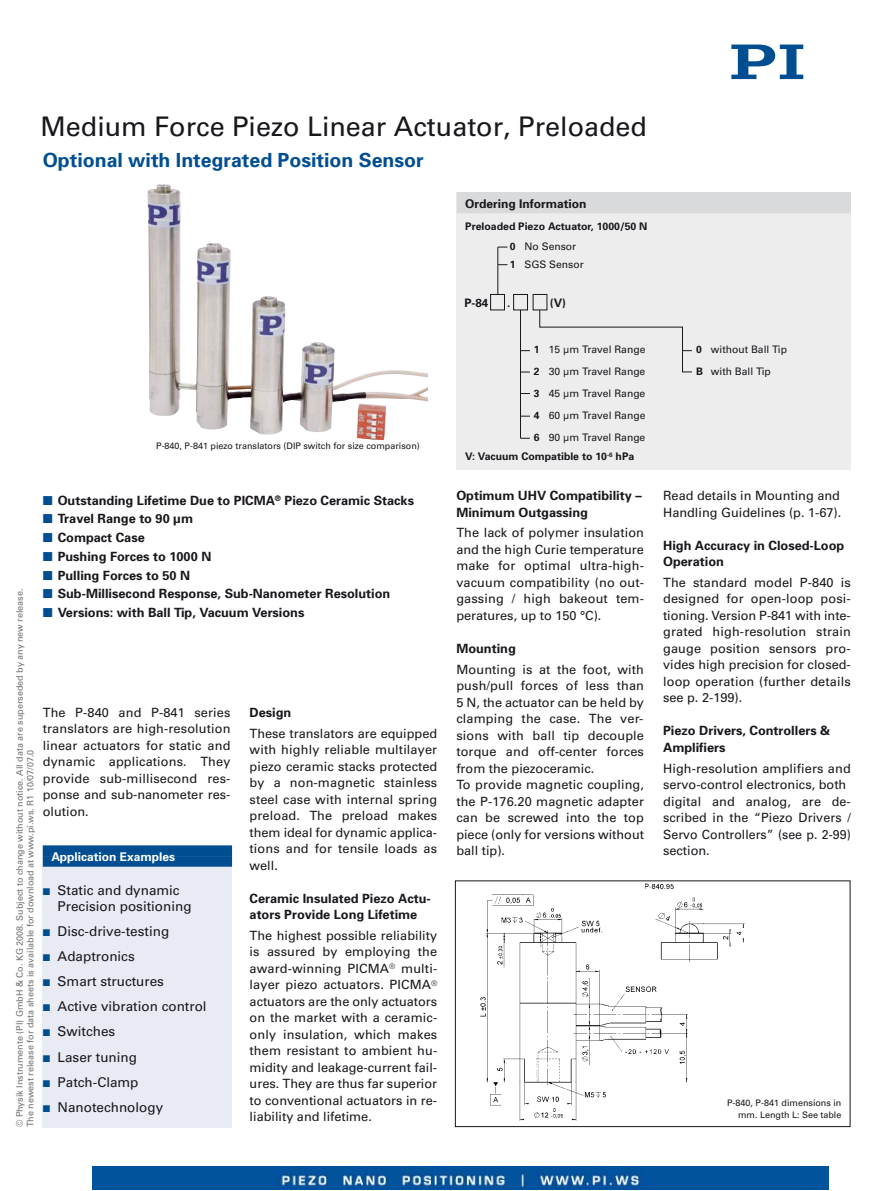
<style>
.page{position:relative;width:893px;height:1191px;background:#fff}
.page>*{position:absolute;margin:0;border:0;box-sizing:border-box;transform-origin:0 0}
.t1{font:27px "Univers";color:#1a171c}
.t2{font:700 19.5px "Univers";color:#004e92}
.t3{font:13.5px/16px "Univers";color:#1a171c}
.t4{font:12.75px/16.5px "Univers";letter-spacing:.005em;color:#1a171c;text-align:justify}
.t5{font:700 12.75px/16.5px "Univers";color:#1a171c}
.t6{font:700 12px "Univers";color:#fff}
.t7{font:700 12px "Univers";color:#1a171c}
.t8{font:700 11.7px "Univers";color:#1a171c}
.t9{font:700 10.5px "Univers";color:#1a171c}
.t10{font:10.35px/22px "Univers";color:#1a171c}
.t11{font:9px/10.8px "Univers";color:#6f7072}
.t12{font:9px/12px "Univers";color:#1a171c;text-align:right}
.s1{font-family:"European Pi Three";font-weight:400;font-size:15px;color:#004e92}
.s2{font-family:"European Pi Three";font-size:11.25px;color:#004e92}
.s3{font-weight:700}
</style>
<div class="page">
<div style="left:43px;top:845px;width:189px;height:282px;background:#e8ebf4"></div>
<div style="left:43px;top:845px;width:189px;height:11px;background:#004e92"></div>
<div style="left:43px;top:856px;width:189px;height:10px;background:#004e92"></div>
<img style="left:148px;top:184px;width:279px;height:256px">
<img style="left:480px;top:883px;width:265px;height:238px">
<div style="left:455px;top:880px;width:395px;height:247px;border:1px solid #1a171c"></div>
<div style="left:457px;top:192px;width:394px;height:277px;background:#ededee"></div>
<div style="left:457px;top:192px;width:394px;height:11px;background:#d9dadb"></div>
<div style="left:457px;top:203px;width:394px;height:10px;background:#d9dadb"></div>
<hr style="left:498px;top:247px;width:1px;height:47px;background:#1a171c">
<svg style="left:490px;top:294px;width:202px;height:144px"></svg>
<img style="left:93px;top:1166px;width:735px;height:23px">
<svg style="left:731px;top:45px;width:72px;height:34px"></svg>
<h1 class="t1" style="left:40px;top:111px;width:608px">Medium Force Piezo Linear Actuator, Preloaded</h1>
<h2 class="t2" style="left:43px;top:152px;width:382px">Optional with Integrated Position Sensor</h2>
<p class="t12" style="left:156px;top:440px;width:265px">P-840, P-841 piezo translators (DIP switch for size comparison)</p>
<p class="t5" style="left:43px;top:493px;width:373px"><span class="s1">-</span> Outstanding Lifetime Due to PICMA<sup>®</sup> Piezo Ceramic Stacks</p>
<p class="t5" style="left:43px;top:511px;width:152px"><span class="s1">-</span> Travel Range to 90 μm</p>
<p class="t5" style="left:43px;top:530px;width:103px"><span class="s1">-</span> Compact Case</p>
<p class="t5" style="left:43px;top:549px;width:170px"><span class="s1">-</span> Pushing Forces to 1000 N</p>
<p class="t5" style="left:43px;top:568px;width:149px"><span class="s1">-</span> Pulling Forces to 50 N</p>
<p class="t5" style="left:43px;top:586px;width:349px"><span class="s1">-</span> Sub-Millisecond Response, Sub-Nanometer Resolution</p>
<p class="t5" style="left:43px;top:605px;width:263px"><span class="s1">-</span> Versions: with Ball Tip, Vacuum Versions</p>
<p class="t11" style="left:14px;top:1127px;width:540px;rotate:-90deg">© Physik Instrumente (PI) GmbH &amp; Co. KG 2008. Subject to change without notice. All data are superseded by any new release.<br>The newest release for data sheets is available for download at www.pi.ws. R1 10/07/07.0</p>
<p class="t4" style="left:43px;top:704px;width:189px">The P-840 and P-841 series translators are high-resolution linear actuators for static and dynamic applications. They provide sub-millisecond res&shy;ponse and sub-nanometer res&shy;olution.</p>
<p class="t5" style="left:250px;top:705px;width:43px">Design</p>
<p class="t4" style="left:250px;top:725px;width:189px">These translators are equipped with highly reliable multilayer piezo ceramic stacks protected by a non-magnetic stainless steel case with internal spring preload. The preload makes them ideal for dynamic applica&shy;tions and for tensile loads as well.</p>
<p class="t5" style="left:250px;top:891px;width:183px">Ceramic Insulated Piezo Actu&shy;ators Provide Long Lifetime</p>
<p class="t4" style="left:250px;top:927px;width:189px">The highest possible reliability is assured by employing the award-winning PICMA<sup>®</sup> multi&shy;layer piezo actuators. PICMA<sup>® </sup>actuators are the only actuators on the market with a ceramic&shy;only insulation, which makes them resistant to ambient hu&shy;midity and leakage-current fail&shy;ures. They are thus far superior to conventional actuators in re&shy;liability and lifetime.</p>
<p class="t6" style="left:51px;top:852px;width:125px">Application Examples</p>
<p class="t3" style="left:58px;top:881px;width:136px;text-indent:-15px"><span class="s2">-</span> Static and dynamic<br>Precision positioning</p>
<p class="t3" style="left:43px;top:923px;width:128px"><span class="s2">-</span> Disc-drive-testing</p>
<p class="t3" style="left:43px;top:948px;width:93px"><span class="s2">-</span> Adaptronics</p>
<p class="t3" style="left:43px;top:973px;width:123px"><span class="s2">-</span> Smart structures</p>
<p class="t3" style="left:43px;top:998px;width:165px"><span class="s2">-</span> Active vibration control</p>
<p class="t3" style="left:43px;top:1023px;width:74px"><span class="s2">-</span> Switches</p>
<p class="t3" style="left:43px;top:1049px;width:96px"><span class="s2">-</span> Laser tuning</p>
<p class="t3" style="left:43px;top:1074px;width:97px"><span class="s2">-</span> Patch-Clamp</p>
<p class="t3" style="left:43px;top:1099px;width:122px"><span class="s2">-</span> Nanotechnology</p>
<p class="t7" style="left:465px;top:199px;width:123px">Ordering Information</p>
<p class="t9" style="left:465px;top:222px;width:184px">Preloaded Piezo Actuator, 1000/50 N</p>
<p class="t10" style="left:510px;top:238px;width:76px;line-height:17.7px"><span class="s3">0</span> No Sensor<br><span class="s3">1</span> SGS Sensor</p>
<p class="t8" style="left:464px;top:298px;width:26px">P-84</p>
<p class="t8" style="left:507px;top:298px;width:5px">.</p>
<p class="t8" style="left:550px;top:298px;width:18px">(V)</p>
<p class="t10" style="left:534px;top:338px;width:113px;text-align:justify"><span class="s3">1</span> 15 µm Travel Range <span class="s3">2</span> 30 µm Travel Range <span class="s3">3</span> 45 µm Travel Range <span class="s3">4</span> 60 µm Travel Range <span class="s3">6</span> 90 µm Travel Range</p>
<p class="t9" style="left:465px;top:452px;width:170px">V: Vacuum Compatible to 10<sup>-6</sup> hPa</p>
<p class="t5" style="left:456px;top:488px;width:187px">Optimum UHV Compatibility –<br>Minimum Outgassing</p>
<p class="t4" style="left:456px;top:525px;width:189px">The lack of polymer insulation and the high Curie temperature make for optimal ultra-high&shy;vacuum compatibility (no out&shy;gassing / high bakeout tem&shy;peratures, up to 150 °C).</p>
<p class="t5" style="left:456px;top:641px;width:61px">Mounting</p>
<p class="t4" style="left:456px;top:661px;width:189px;text-align:left">Mounting is at the foot, with push/pull forces of less than<br>5 N, the actuator can be held by clamping the case. The ver&shy;sions with ball tip decouple torque and off-center forces from the piezoceramic.<br>To provide magnetic coupling, the P-176.20 magnetic adapter can be screwed into the top piece (only for versions without ball tip).</p>
<p class="t10" style="left:696px;top:338px;width:92px"><span class="s3">0</span> without Ball Tip<br><span class="s3">B</span> with Ball Tip</p>
<p class="t4" style="left:663px;top:487px;width:180px">Read details in Mounting and<br>Handling Guidelines (p. 1-67).</p>
<p class="t5" style="left:663px;top:538px;width:183px">High Accuracy in Closed-Loop<br>Operation</p>
<p class="t4" style="left:663px;top:574px;width:189px">The standard model P-840 is designed for open-loop posi&shy;tioning. Version P-841 with inte&shy;grated high-resolution strain gauge position sensors pro&shy;vides high precision for closed&shy;loop operation (further details see p. 2-199).</p>
<p class="t5" style="left:663px;top:724px;width:169px">Piezo Drivers, Controllers &amp;<br>Amplifiers</p>
<p class="t4" style="left:663px;top:760px;width:189px;text-align:left">High-resolution amplifiers and servo-control electronics, both digital and analog, are de&shy;scribed in the “Piezo Drivers /<br>Servo Controllers” (see p. 2-99) section.</p>
<p class="t12" style="left:727px;top:1096px;width:116px">P-840, P-841 dimensions in mm. Length L: See table</p>
</div>
